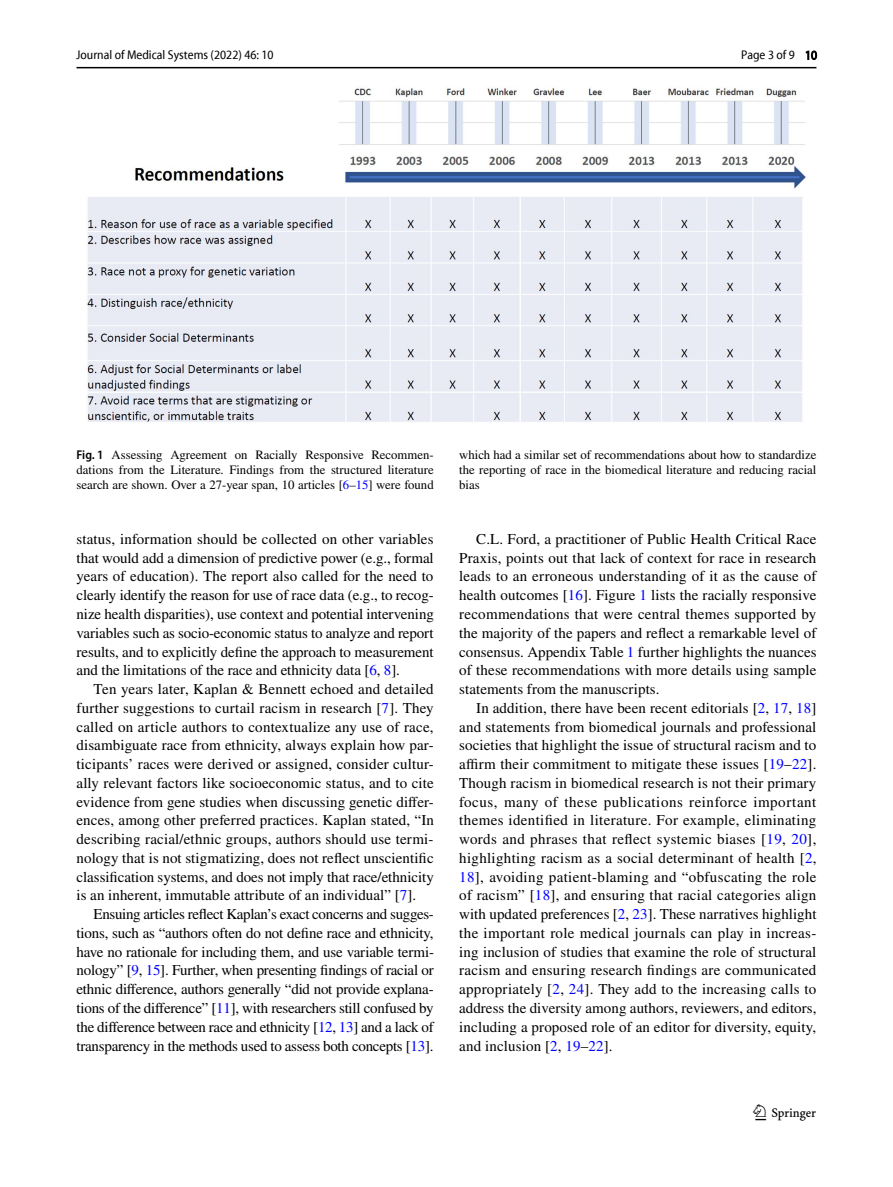
<style>
.page{position:relative;width:893px;height:1187px;background:#fff}
.page>*{position:absolute;margin:0;border:0;box-sizing:border-box;transform-origin:0 0}
.t1{font:22.5px "Springnew Regular 3";color:#000}
.t2{font:15px/18.8px "STIX";letter-spacing:.005em;color:#000;text-align:justify}
.t3{font:12.75px/15px "STIX";color:#000;text-align:justify}
.t4{font:semi-condensed 12.75px "Myriad Pro Unic";color:#000}
.s1{font-family:"Myriad Pro";font-weight:600;font-stretch:semi-condensed}
.s2{color:#00f}
</style>
<div class="page">
<hr style="left:77px;top:67px;width:739px;height:1px;background:#000">
<img style="left:86px;top:87px;width:720px;height:335px">
<p class="t4" style="left:76px;top:50px;width:199px">Journal of Medical Systems (2022) 46: 10</p>
<p class="t4" style="left:741px;top:50px;width:77px">Page 3 of 9 10</p>
<p class="t3" style="left:77px;top:448px;width:359px"><span class="s1">Fig. 1</span> Assessing Agreement on Racially Responsive Recommen&shy;dations from the Literature. Findings from the structured literature search are shown. Over a 27-year span, 10 articles [<span class="s2">6</span>–<span class="s2">15</span>] were found</p>
<p class="t3" style="left:459px;top:448px;width:359px">which had a similar set of recommendations about how to standardize the reporting of race in the biomedical literature and reducing racial bias</p>
<p class="t2" style="left:77px;top:530px;width:359px">status, information should be collected on other variables that would add a dimension of predictive power (e.g., formal years of education). The report also called for the need to clearly identify the reason for use of race data (e.g., to recog&shy;nize health disparities), use context and potential intervening variables such as socio-economic status to analyze and report results, and to explicitly define the approach to measurement and the limitations of the race and ethnicity data [<span class="s2">6</span>, <span class="s2">8</span>].</p>
<p class="t2" style="left:77px;top:680px;width:359px;text-indent:17px">Ten years later, Kaplan &amp; Bennett echoed and detailed further suggestions to curtail racism in research [<span class="s2">7</span>]. They called on article authors to contextualize any use of race, disambiguate race from ethnicity, always explain how par&shy;ticipants’ races were derived or assigned, consider cultur&shy;ally relevant factors like socioeconomic status, and to cite evidence from gene studies when discussing genetic differ&shy;ences, among other preferred practices. Kaplan stated, “In describing racial/ethnic groups, authors should use termi&shy;nology that is not stigmatizing, does not reflect unscientific classification systems, and does not imply that race/ethnicity is an inherent, immutable attribute of an individual” [<span class="s2">7</span>].</p>
<p class="t2" style="left:77px;top:905px;width:359px;text-indent:17px">Ensuing articles reflect Kaplan’s exact concerns and sugges&shy;tions, such as “authors often do not define race and ethnicity, have no rationale for including them, and use variable termi&shy;nology” [<span class="s2">9</span>, <span class="s2">15</span>]. Further, when presenting findings of racial or ethnic difference, authors generally “did not provide explana&shy;tions of the difference” [<span class="s2">11</span>], with researchers still confused by the difference between race and ethnicity [<span class="s2">12</span>, <span class="s2">13</span>] and a lack of transparency in the methods used to assess both concepts [<span class="s2">13</span>].</p>
<p class="t2" style="left:459px;top:530px;width:359px;text-indent:17px">C.L. Ford, a practitioner of Public Health Critical Race Praxis, points out that lack of context for race in research leads to an erroneous understanding of it as the cause of health outcomes [<span class="s2">16</span>]. Figure <span class="s2">1</span> lists the racially responsive recommendations that were central themes supported by the majority of the papers and reflect a remarkable level of consensus. Appendix Table <span class="s2">1</span> further highlights the nuances of these recommendations with more details using sample statements from the manuscripts.</p>
<p class="t2" style="left:459px;top:699px;width:359px;text-indent:17px">In addition, there have been recent editorials [<span class="s2">2</span>, <span class="s2">17</span>, <span class="s2">18</span>] and statements from biomedical journals and professional societies that highlight the issue of structural racism and to affirm their commitment to mitigate these issues [<span class="s2">19</span>–<span class="s2">22</span>].<br>Though racism in biomedical research is not their primary focus, many of these publications reinforce important themes identified in literature. For example, eliminating words and phrases that reflect systemic biases [<span class="s2">19</span>, <span class="s2">20</span>], highlighting racism as a social determinant of health [<span class="s2">2</span>, <span class="s2">18</span>], avoiding patient-blaming and “obfuscating the role of racism” [<span class="s2">18</span>], and ensuring that racial categories align with updated preferences [<span class="s2">2</span>, <span class="s2">23</span>]. These narratives highlight the important role medical journals can play in increas&shy;ing inclusion of studies that examine the role of structural racism and ensuring research findings are communicated appropriately [<span class="s2">2</span>, <span class="s2">24</span>]. They add to the increasing calls to address the diversity among authors, reviewers, and editors, including a proposed role of an editor for diversity, equity, and inclusion [<span class="s2">2</span>, <span class="s2">19</span>–<span class="s2">22</span>].</p>
<h1 class="t1" style="left:755px;top:1104px;width:62px">1 3</h1>
</div>
